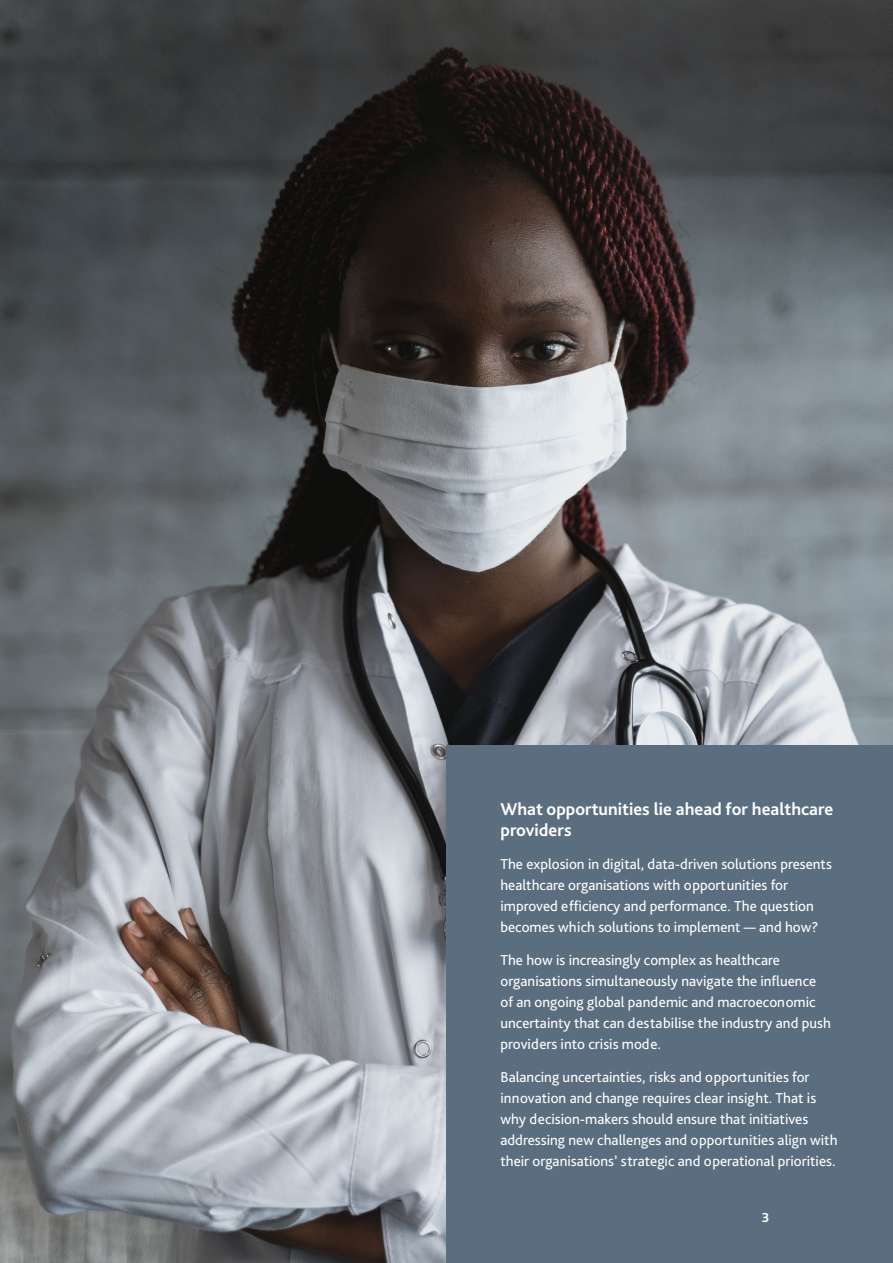
<style>
.page{position:relative;width:893px;height:1263px;background:#fff}
.page>*{position:absolute;margin:0;border:0;box-sizing:border-box;transform-origin:0 0}
.t1{font:700 18px/21px "Bliss 2";color:#fff}
.t2{font:15px/21px "Bliss Pro";color:#fff}
.t3{font:700 13.65px "Bliss 2";color:#fff}
</style>
<div class="page">
<img style="left:0;top:0;width:893px;height:1263px">
<div style="left:446px;top:745px;width:447px;height:518px;background:#5b6e7f"></div>
<p class="t1" style="left:500px;top:798px;width:334px">What opportunities lie ahead for healthcare providers</p>
<p class="t2" style="left:500px;top:853px;width:333px">The explosion in digital, data-driven solutions presents healthcare organisations with opportunities for improved efficiency and performance. The question becomes which solutions to implement — and how?</p>
<p class="t2" style="left:500px;top:949px;width:332px">The how is increasingly complex as healthcare organisations simultaneously navigate the influence of an ongoing global pandemic and macroeconomic uncertainty that can destabilise the industry and push providers into crisis mode.</p>
<p class="t2" style="left:500px;top:1066px;width:339px">Balancing uncertainties, risks and opportunities for innovation and change requires clear insight. That is why decision-makers should ensure that initiatives addressing new challenges and opportunities align with their organisations’ strategic and operational priorities.</p>
<p class="t3" style="left:762px;top:1209px;width:9px">3</p>
</div>
